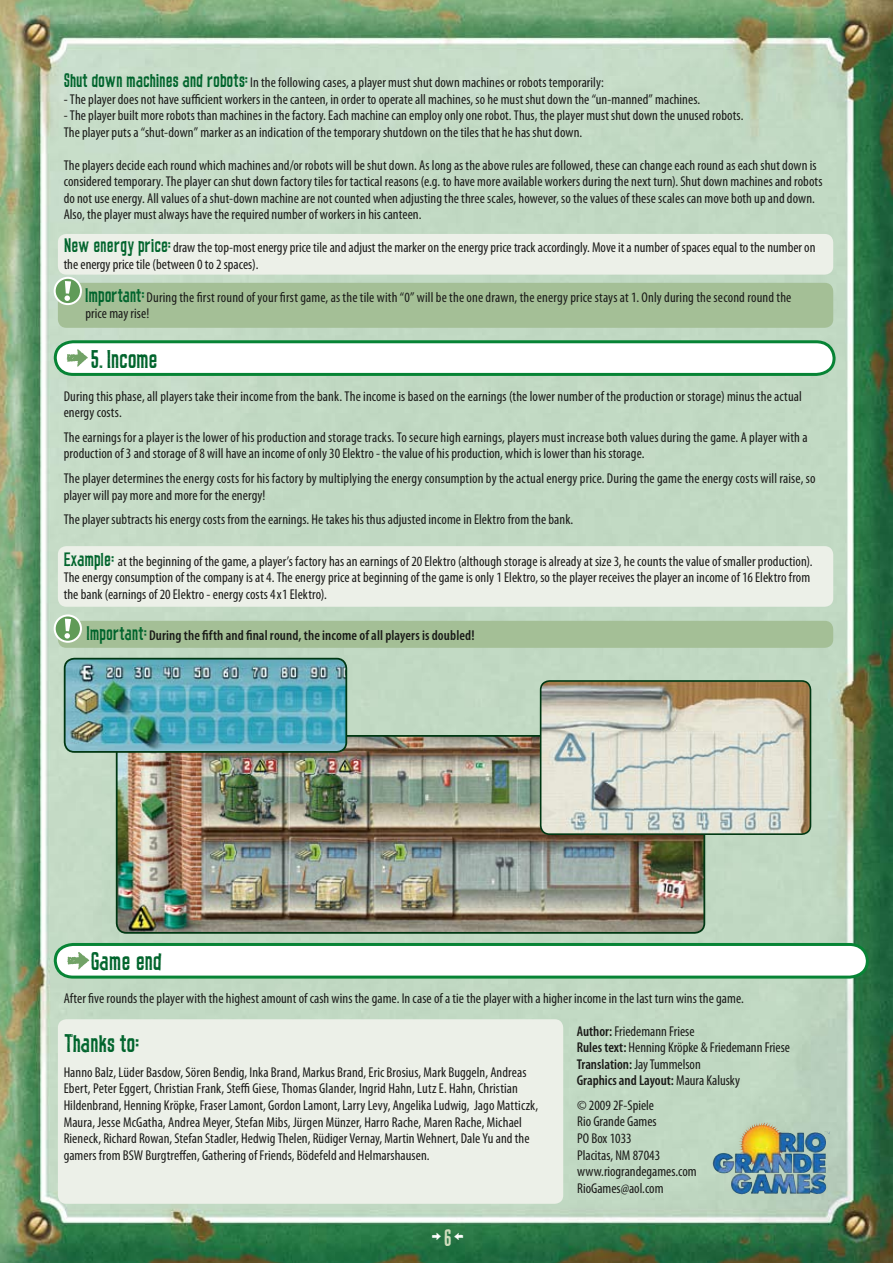
<style>
.page{position:relative;width:893px;height:1263px;background:#fff}
.page>*{position:absolute;margin:0;border:0;box-sizing:border-box;transform-origin:0 0}
.t1{font:24px "Waldmeister";color:#fff}
.t2{font:22.5px "Waldmeister";color:#00642c}
.t3{font:condensed 14.25px/16.5px "Myriad Pro";letter-spacing:.005em;color:#1a1a18}
.t4{font:600 condensed 14.25px "Myriad Pro";letter-spacing:.01em;color:#1a1a18}
.s1{font-family:"Waldmeister";font-stretch:normal;font-size:17.25px;color:#00642c}
.s2{font-family:"Waldmeister";font-weight:400;font-stretch:normal;font-size:17.25px;color:#00642c}
.s3{font-weight:600}
.s4{font-size:21px;color:#cfdebd}
</style>
<div class="page">
<img style="left:0;top:0;width:893px;height:1263px">
<div style="left:58px;top:283px;width:775px;height:45px;background:#a4bf96;border-radius:9px"></div>
<div style="left:58px;top:234px;width:775px;height:41px;background:#ecf0e8;border-radius:9px"></div>
<div style="left:58px;top:546px;width:775px;height:61px;background:#ecf0e8;border-radius:9px"></div>
<div style="left:58px;top:621px;width:775px;height:27px;background:#a4bf96;border-radius:9px"></div>
<svg style="left:52px;top:941px;width:818px;height:39px"></svg>
<svg style="left:52px;top:339px;width:785px;height:38px"></svg>
<div style="left:55px;top:278px;width:26px;height:26px;background:#609b58;border-radius:50%"></div>
<div style="left:54px;top:277px;width:28px;height:28px;border:2px solid #fff;border-radius:50%"></div>
<svg style="left:65px;top:281px;width:6px;height:20px"></svg>
<svg style="left:55px;top:615px;width:26px;height:27px"></svg>
<div style="left:54px;top:614px;width:28px;height:29px;border:2px solid #fff;border-radius:50%"></div>
<svg style="left:65px;top:619px;width:6px;height:20px"></svg>
<div style="left:58px;top:1019px;width:505px;height:185px;background:#ecf0e8;border-radius:9px"></div>
<img style="left:117px;top:738px;width:587px;height:195px">
<div style="left:116px;top:735px;width:589px;height:199px;border:2px solid #003813;border-radius:10px"></div>
<img style="left:65px;top:659px;width:281px;height:93px">
<div style="left:64px;top:658px;width:283px;height:95px;border:2px solid #003813;border-radius:10px"></div>
<img style="left:541px;top:681px;width:269px;height:153px">
<div style="left:540px;top:680px;width:271px;height:155px;border:2px solid #003813;border-radius:9px"></div>
<img style="left:740px;top:1122px;width:27px;height:16px">
<p class="t3" style="left:64px;top:74px;width:542px"><span class="s1">Shut down machines and robots:</span> In the following cases, a player must shut down machines or robots temporarily:</p>
<p class="t3" style="left:64px;top:90px;width:638px">- The player does not have sufficient workers in the canteen, in order to operate all machines, so he must shut down the “un-manned” machines.</p>
<p class="t3" style="left:64px;top:107px;width:681px">- The player built more robots than machines in the factory. Each machine can employ only one robot. Thus, the player must shut down the unused robots.<br>The player puts a “shut-down” marker as an indication of the temporary shutdown on the tiles that he has shut down.</p>
<p class="t3" style="left:64px;top:156px;width:760px">The players decide each round which machines and/or robots will be shut down. As long as the above rules are followed, these can change each round as each shut down is considered temporary. The player can shut down factory tiles for tactical reasons (e.g. to have more available workers during the next turn). Shut down machines and robots do not use energy. All values of a shut-down machine are not counted when adjusting the three scales, however, so the values of these scales can move both up and down.<br>Also, the player must always have the required number of workers in his canteen.</p>
<p class="t3" style="left:64px;top:239px;width:753px"><span class="s1">New energy price:</span> draw the top-most energy price tile and adjust the marker on the energy price track accordingly. Move it a number of spaces equal to the number on the energy price tile (between 0 to 2 spaces).</p>
<p class="t3" style="left:85px;top:288px;width:708px"><span class="s1">Important:</span> During the first round of your first game, as the tile with “0” will be the one drawn, the energy price stays at 1. Only during the second round the price may rise!</p>
<h2 class="t2" style="left:91px;top:344px;width:68px">5. Income</h2>
<p class="t3" style="left:64px;top:387px;width:740px">During this phase, all players take their income from the bank. The income is based on the earnings (the lower number of the production or storage) minus the actual energy costs.</p>
<p class="t3" style="left:64px;top:429px;width:745px">The earnings for a player is the lower of his production and storage tracks. To secure high earnings, players must increase both values during the game. A player with a production of 3 and storage of 8 will have an income of only 30 Elektro - the value of his production, which is lower than his storage.</p>
<p class="t3" style="left:64px;top:470px;width:753px">The player determines the energy costs for his factory by multiplying the energy consumption by the actual energy price. During the game the energy costs will raise, so player will pay more and more for the energy!</p>
<p class="t3" style="left:64px;top:511px;width:511px">The player subtracts his energy costs from the earnings. He takes his thus adjusted income in Elektro from the bank.</p>
<p class="t3" style="left:64px;top:552px;width:750px"><span class="s1">Example:</span> at the beginning of the game, a player’s factory has an earnings of 20 Elektro (although storage is already at size 3, he counts the value of smaller production).<br>The energy consumption of the company is at 4. The energy price at beginning of the game is only 1 Elektro, so the player receives the player an income of 16 Elektro from the bank (earnings of 20 Elektro - energy costs 4x1 Elektro).</p>
<p class="t4" style="left:87px;top:626px;width:389px"><span class="s2">Important:</span> During the fifth and final round, the income of all players is doubled!</p>
<h2 class="t2" style="left:91px;top:946px;width:72px">Game end</h2>
<p class="t3" style="left:64px;top:989px;width:682px">After five rounds the player with the highest amount of cash wins the game. In case of a tie the player with a higher income in the last turn wins the game.</p>
<p class="t3" style="left:577px;top:1022px;width:215px"><span class="s3">Author:</span> Friedemann Friese<br><span class="s3">Rules text:</span> Henning Kröpke &amp; Friedemann Friese <span class="s3">Translation:</span> Jay Tummelson<br><span class="s3">Graphics and Layout:</span> Maura Kalusky</p>
<h2 class="t2" style="left:64px;top:1028px;width:77px">Thanks to:</h2>
<p class="t3" style="left:64px;top:1064px;width:476px">Hanno Balz, Lüder Basdow, Sören Bendig, Inka Brand, Markus Brand, Eric Brosius, Mark Buggeln, Andreas Ebert, Peter Eggert, Christian Frank, Steffi Giese, Thomas Glander, Ingrid Hahn, Lutz E. Hahn, Christian Hildenbrand, Henning Kröpke, Fraser Lamont, Gordon Lamont, Larry Levy, Angelika Ludwig, Jago Matticzk, Maura, Jesse McGatha, Andrea Meyer, Stefan Mibs, Jürgen Münzer, Harro Rache, Maren Rache, Michael Rieneck, Richard Rowan, Stefan Stadler, Hedwig Thelen, Rüdiger Vernay, Martin Wehnert, Dale Yu and the gamers from BSW Burgtreffen, Gathering of Friends, Bödefeld and Helmarshausen.</p>
<p class="t3" style="left:577px;top:1097px;width:121px">© 2009 2F-Spiele<br>Rio Grande Games<br>PO Box 1033<br>Placitas, NM 87043 www.riograndegames.com<br>RioGames@aol.com</p>
<h1 class="t1" style="left:429px;top:1221px;width:36px">≥<span class="s4">6</span>≤</h1>
</div>
